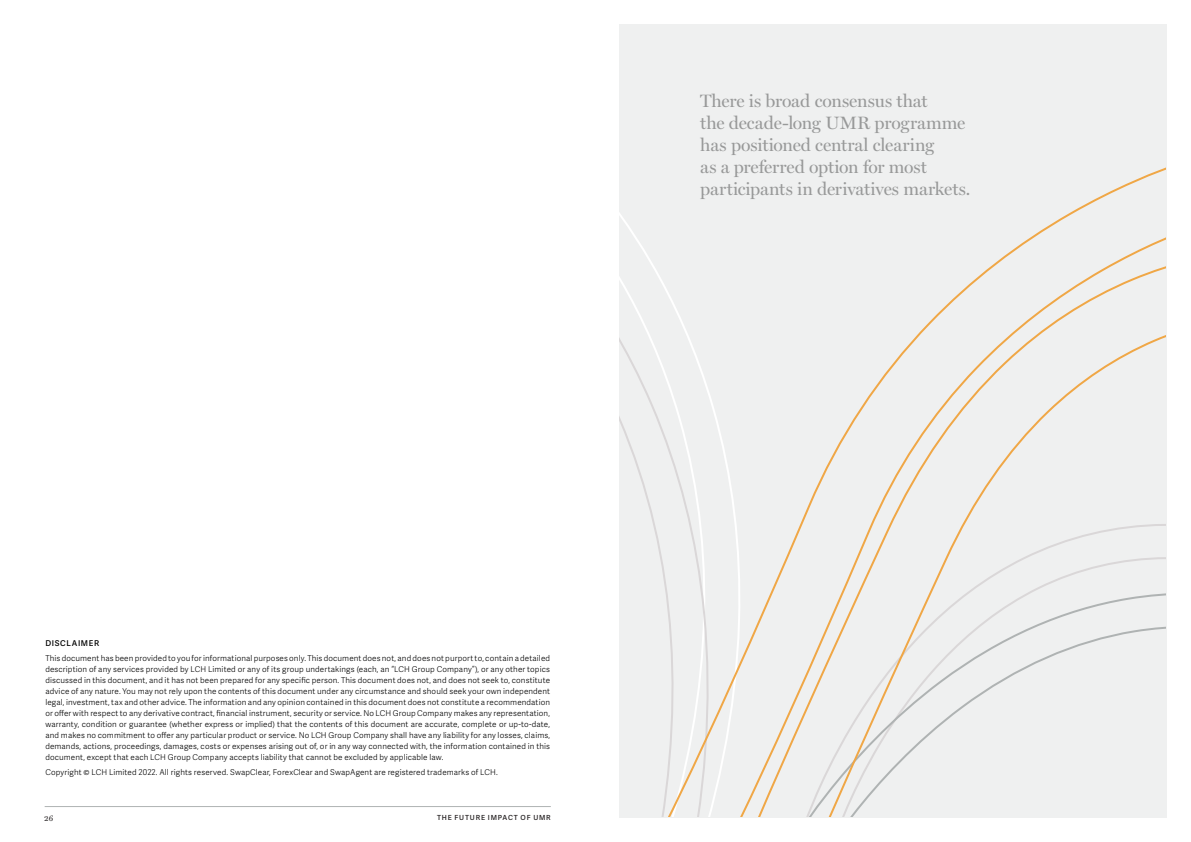
<style>
.page{position:relative;width:1191px;height:842px;background:#fff}
.page>*{position:absolute;margin:0;border:0;box-sizing:border-box;transform-origin:0 0}
.Pull_Quote{font:18px/22px "Miller Display";letter-spacing:-.005em;color:#989999}
.Disclaimer_copy{font:300 8px/11px "Adelle Sans";letter-spacing:.015em;color:#000001;text-align:justify}
.Disclaimer_Titles{font:600 8px "Adelle Sans";letter-spacing:.085em;color:#000001}
.t1{font:8px "Miller Text";color:#231f20}
.t2{font:600 7px "Adelle Sans";letter-spacing:.115em;color:#231f20}
</style>
<div class="page">
<hr style="left:45px;top:806px;width:506px;height:1px;background:#afb3b3">
<div style="left:619px;top:24px;width:547px;height:794px;background:#eff0f0"></div>
<svg style="left:619px;top:213px;width:21px;height:263px"></svg>
<svg style="left:640px;top:168px;width:525px;height:649px"></svg>
<p class="Pull_Quote" style="left:700px;top:91px;width:272px">There is broad consensus that<br>the decade-long UMR programme has positioned central clearing<br>as a preferred option for most participants in derivatives markets.</p>
<p class="Disclaimer_Titles" style="left:45px;top:637px;width:55px">DISCLAIMER</p>
<p class="Disclaimer_copy" style="left:45px;top:652px;width:506px">This document has been provided to you for informational purposes only. This document does not, and does not purport to, contain a detailed description of any services provided by LCH Limited or any of its group undertakings (each, an “LCH Group Company”), or any other topics discussed in this document, and it has not been prepared for any specific person. This document does not, and does not seek to, constitute advice of any nature. You may not rely upon the contents of this document under any circumstance and should seek your own independent legal, investment, tax and other advice. The information and any opinion contained in this document does not constitute a recommendation or offer with respect to any derivative contract, financial instrument, security or service. No LCH Group Company makes any representation, warranty, condition or guarantee (whether express or implied) that the contents of this document are accurate, complete or up-to-date, and makes no commitment to offer any particular product or service. No LCH Group Company shall have any liability for any losses, claims, demands, actions, proceedings, damages, costs or expenses arising out of, or in any way connected with, the information contained in this document, except that each LCH Group Company accepts liability that cannot be excluded by applicable law.</p>
<p class="Disclaimer_copy" style="left:45px;top:767px;width:454px">Copyright © LCH Limited 2022. All rights reserved. SwapClear, ForexClear and SwapAgent are registered trademarks of LCH.</p>
<p class="t1" style="left:44px;top:813px;width:11px">26</p>
<p class="t2" style="left:437px;top:813px;width:115px">THE FUTURE IMPACT OF UMR</p>
</div>
